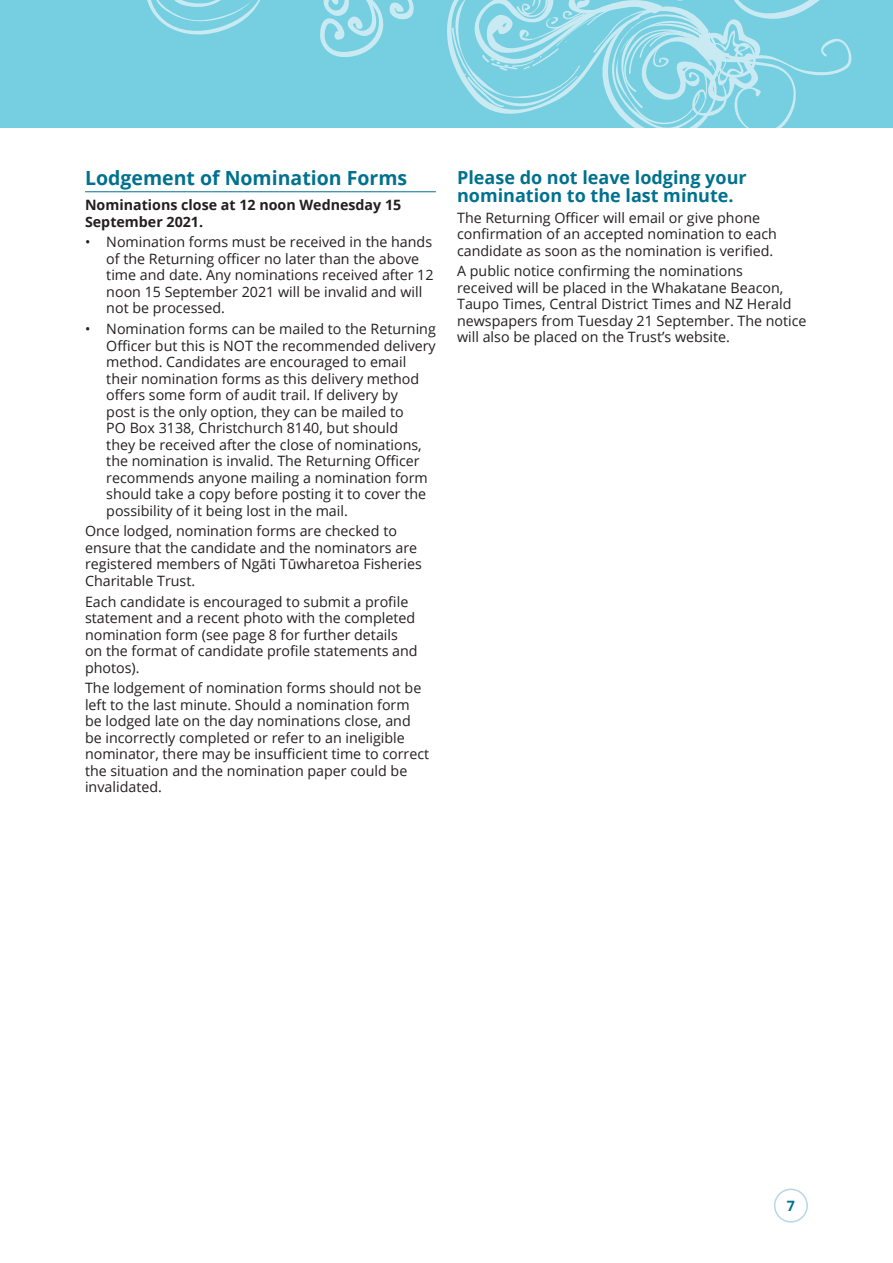
<style>
.page{position:relative;width:893px;height:1263px;background:#fff}
.page>*{position:absolute;margin:0;border:0;box-sizing:border-box;transform-origin:0 0}
.sub{font:700 19.5px "Open Sans";color:#00718e}
.sub_sub{font:700 18px/18px "Open Sans";color:#00718e}
.t1{font:14.25px/16.5px "Open Sans";color:#231f20}
.t2{font:700 14.25px/16.5px "Open Sans";color:#231f20}
.t3{font:700 14.25px "Open Sans";color:#00718e}
</style>
<div class="page">
<div style="left:0;top:0;width:893px;height:128px;background:#75cfe0"></div>
<svg style="left:447px;top:0;width:405px;height:128px"></svg>
<svg style="left:147px;top:0;width:267px;height:57px"></svg>
<div style="left:774px;top:1188px;width:34px;height:34px;border:2px solid #b7d7e4;border-radius:50%"></div>
<hr style="left:85px;top:191px;width:351px;height:1px;background:#00718e">
<p class="sub" style="left:85px;top:164px;width:324px">Lodgement of Nomination Forms</p>
<p class="t2" style="left:85px;top:196px;width:318px">Nominations close at 12 noon Wednesday 15<br>September 2021.</p>
<p class="t1" style="left:106px;top:233px;width:329px;text-indent:-21px">• Nomination forms must be received in the hands of the Returning officer no later than the above time and date. Any nominations received after 12 noon 15 September 2021 will be invalid and will not be processed.</p>
<p class="t1" style="left:106px;top:320px;width:331px;text-indent:-21px">• Nomination forms can be mailed to the Returning Officer but this is NOT the recommended delivery method. Candidates are encouraged to email their nomination forms as this delivery method offers some form of audit trail. If delivery by<br>post is the only option, they can be mailed to<br>PO Box 3138, Christchurch 8140, but should<br>they be received after the close of nominations, the nomination is invalid. The Returning Officer recommends anyone mailing a nomination form should take a copy before posting it to cover the possibility of it being lost in the mail.</p>
<p class="t1" style="left:85px;top:522px;width:338px">Once lodged, nomination forms are checked to ensure that the candidate and the nominators are registered members of Ngāti Tūwharetoa Fisheries Charitable Trust.</p>
<p class="t1" style="left:85px;top:593px;width:334px">Each candidate is encouraged to submit a profile statement and a recent photo with the completed nomination form (see page 8 for further details on the format of candidate profile statements and photos).</p>
<p class="t1" style="left:85px;top:679px;width:346px">The lodgement of nomination forms should not be left to the last minute. Should a nomination form be lodged late on the day nominations close, and be incorrectly completed or refer to an ineligible nominator, there may be insufficient time to correct the situation and the nomination paper could be invalidated.</p>
<p class="sub_sub" style="left:457px;top:168px;width:291px">Please do not leave lodging your nomination to the last minute.</p>
<p class="t1" style="left:457px;top:209px;width:321px">The Returning Officer will email or give phone confirmation of an accepted nomination to each candidate as soon as the nomination is verified.</p>
<p class="t1" style="left:457px;top:263px;width:351px">A public notice confirming the nominations<br>received will be placed in the Whakatane Beacon, Taupo Times, Central District Times and NZ Herald newspapers from Tuesday 21 September. The notice will also be placed on the Trust’s website.</p>
<p class="t3" style="left:787px;top:1195px;width:10px">7</p>
</div>
